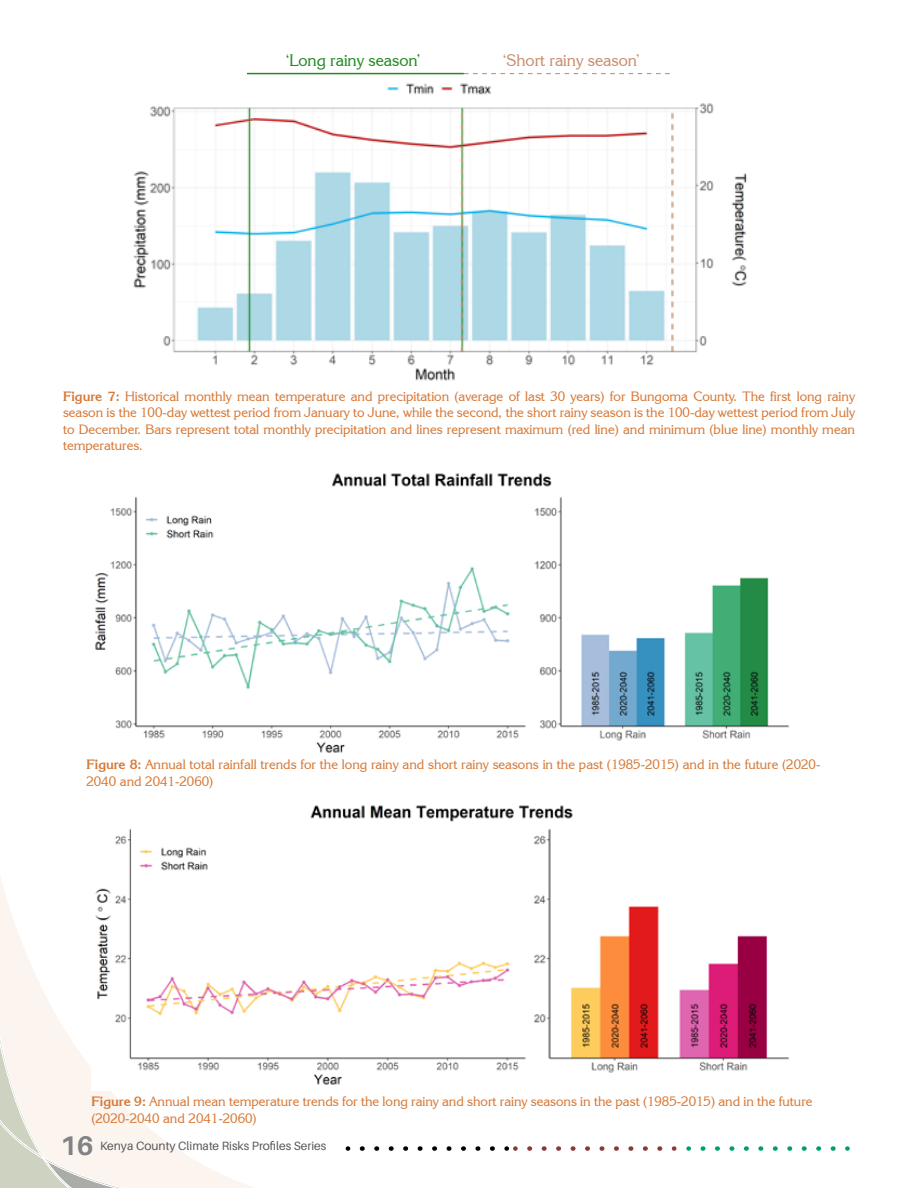
<style>
.page{position:relative;width:918px;height:1188px;background:#fff}
.page>*{position:absolute;margin:0;border:0;box-sizing:border-box;transform-origin:0 0}
.t1{font:700 27px "Aileron";color:#808285}
.t2{font:16.5px "Korinna IT Cby BT";color:#c88e6e}
.t3{font:16.5px "Korinna IT Cby BT";color:#228b22}
.t4{font:13.5px/16.5px "Korinna IT Cby BT";color:#d77836}
.t5{font:12px "Aileron";color:#565659}
.s1{font-weight:700}
</style>
<div class="page">
<svg style="left:0;top:877px;width:254px;height:311px"></svg>
<svg style="left:0;top:1035px;width:128px;height:153px"></svg>
<svg style="left:362px;top:1146px;width:133px;height:5px"></svg>
<svg style="left:529px;top:1146px;width:134px;height:5px"></svg>
<svg style="left:703px;top:1146px;width:133px;height:5px"></svg>
<img style="left:133px;top:74px;width:615px;height:307px">
<img style="left:95px;top:473px;width:694px;height:280px">
<img style="left:92px;top:805px;width:697px;height:285px">
<hr style="left:247px;top:73px;width:217px;height:1px;background:#228b22">
<svg style="left:464px;top:73px;width:206px;height:1px"></svg>
<p class="t3" style="left:286px;top:50px;width:136px">‘Long rainy season’</p>
<p class="t2" style="left:503px;top:50px;width:138px">‘Short rainy season’</p>
<p class="t4" style="left:63px;top:388px;width:794px;text-align:justify"><span class="s1">Figure 7:</span> Historical monthly mean temperature and precipitation (average of last 30 years) for Bungoma County. The first long rainy season is the 100-day wettest period from January to June, while the second, the short rainy season is the 100-day wettest period from July to December. Bars represent total monthly precipitation and lines represent maximum (red line) and minimum (blue line) monthly mean temperatures.</p>
<p class="t4" style="left:86px;top:756px;width:736px"><span class="s1">Figure 8:</span> Annual total rainfall trends for the long rainy and short rainy seasons in the past (1985-2015) and in the future (2020-<br>2040 and 2041-2060)</p>
<p class="t4" style="left:91px;top:1093px;width:723px"><span class="s1">Figure 9:</span> Annual mean temperature trends for the long rainy and short rainy seasons in the past (1985-2015) and in the future (2020-2040 and 2041-2060)</p>
<h1 class="t1" style="left:60px;top:1130px;width:35px">16</h1>
<p class="t5" style="left:100px;top:1140px;width:228px">Kenya County Climate Risks Profiles Series</p>
</div>
